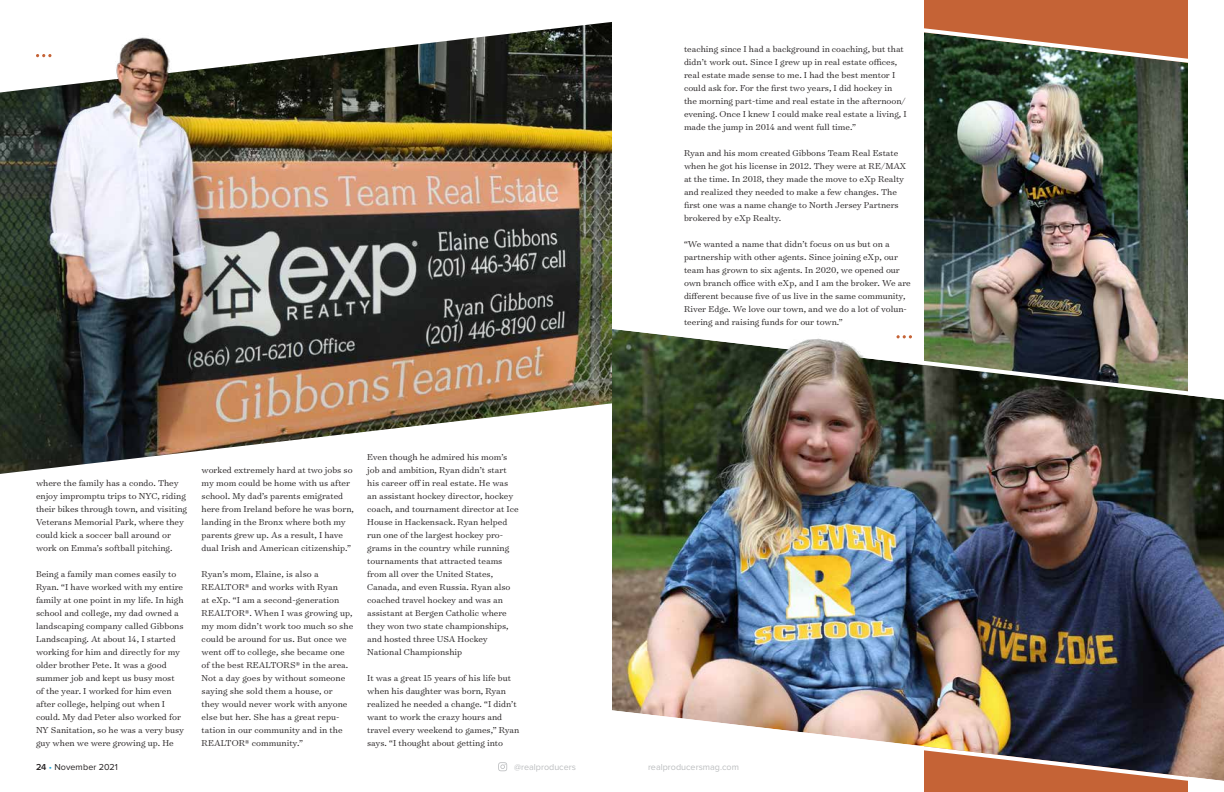
<style>
.page{position:relative;width:1224px;height:792px;background:#fff}
.page>*{position:absolute;margin:0;border:0;box-sizing:border-box;transform-origin:0 0}
.t1{font:300 9.8px/13px "Surveyor Text";color:#231f20}
.t2{font:9px "Proxima Nova";color:#bcbec0}
.t3{font:9px "Proxima Nova";letter-spacing:.01em;color:#231f20}
.s1{font-weight:600}
.s2{color:#19a8e0}
</style>
<div class="page">
<svg style="left:498px;top:762px;width:9px;height:9px"></svg>
<div style="left:924px;top:0;width:264px;height:792px;background:#c56336"></div>
<img style="left:924px;top:28px;width:264px;height:294px">
<img style="left:612px;top:329px;width:612px;height:451px">
<img style="left:0;top:22px;width:612px;height:447px">
<svg style="left:36px;top:54px;width:15px;height:3px"></svg>
<svg style="left:897px;top:335px;width:15px;height:3px"></svg>
<p class="t1" style="left:36px;top:476px;width:153px">where the family has a condo. They enjoy impromptu trips to NYC, riding their bikes through town, and visiting Veterans Memorial Park, where they could kick a soccer ball around or work on Emma’s softball pitching.</p>
<p class="t1" style="left:36px;top:567px;width:150px">Being a family man comes easily to Ryan. “I have worked with my entire family at one point in my life. In high school and college, my dad owned a landscaping company called Gibbons Landscaping. At about 14, I started working for him and directly for my older brother Pete. It was a good summer job and kept us busy most of the year. I worked for him even after college, helping out when I could. My dad Peter also worked for NY Sanitation, so he was a very busy guy when we were growing up. He</p>
<p class="t1" style="left:202px;top:463px;width:154px">worked extremely hard at two jobs so my mom could be home with us after school. My dad’s parents emigrated here from Ireland before he was born, landing in the Bronx where both my parents grew up. As a result, I have dual Irish and American citizenship.”</p>
<p class="t1" style="left:202px;top:567px;width:153px">Ryan’s mom, Elaine, is also a<br>REALTOR® and works with Ryan<br>at eXp. “I am a second-generation<br>REALTOR®. When I was growing up, my mom didn’t work too much so she could be around for us. But once we went off to college, she became one of the best REALTORS® in the area.<br>Not a day goes by without someone saying she sold them a house, or<br>they would never work with anyone else but her. She has a great repu&shy;tation in our community and in the<br>REALTOR® community.”</p>
<p class="t1" style="left:367px;top:450px;width:153px">Even though he admired his mom’s job and ambition, Ryan didn’t start his career off in real estate. He was an assistant hockey director, hockey coach, and tournament director at Ice House in Hackensack. Ryan helped run one of the largest hockey pro&shy;grams in the country while running tournaments that attracted teams from all over the United States, Canada, and even Russia. Ryan also coached travel hockey and was an assistant at Bergen Catholic where they won two state championships, and hosted three USA Hockey National Championship</p>
<p class="t1" style="left:367px;top:671px;width:154px">It was a great 15 years of his life but when his daughter was born, Ryan realized he needed a change. “I didn’t want to work the crazy hours and travel every weekend to games,” Ryan says. “I thought about getting into</p>
<p class="t1" style="left:684px;top:42px;width:224px">teaching since I had a background in coaching, but that didn’t work out. Since I grew up in real estate offices, real estate made sense to me. I had the best mentor I could ask for. For the first two years, I did hockey in the morning part-time and real estate in the afternoon/ evening. Once I knew I could make real estate a living, I made the jump in 2014 and went full time.”</p>
<p class="t1" style="left:684px;top:146px;width:224px">Ryan and his mom created Gibbons Team Real Estate when he got his license in 2012. They were at RE/MAX at the time. In 2018, they made the move to eXp Realty and realized they needed to make a few changes. The first one was a name change to North Jersey Partners brokered by eXp Realty.</p>
<p class="t1" style="left:684px;top:237px;width:228px">“We wanted a name that didn’t focus on us but on a partnership with other agents. Since joining eXp, our team has grown to six agents. In 2020, we opened our own branch office with eXp, and I am the broker. We are different because five of us live in the same community, River Edge. We love our town, and we do a lot of volun&shy;teering and raising funds for our town.”</p>
<p class="t3" style="left:36px;top:762px;width:83px"><span class="s1">24</span> <span class="s2">•</span> November 2021</p>
<p class="t2" style="left:514px;top:762px;width:63px">@realproducers</p>
<p class="t2" style="left:648px;top:762px;width:92px">realproducersmag.com</p>
</div>
